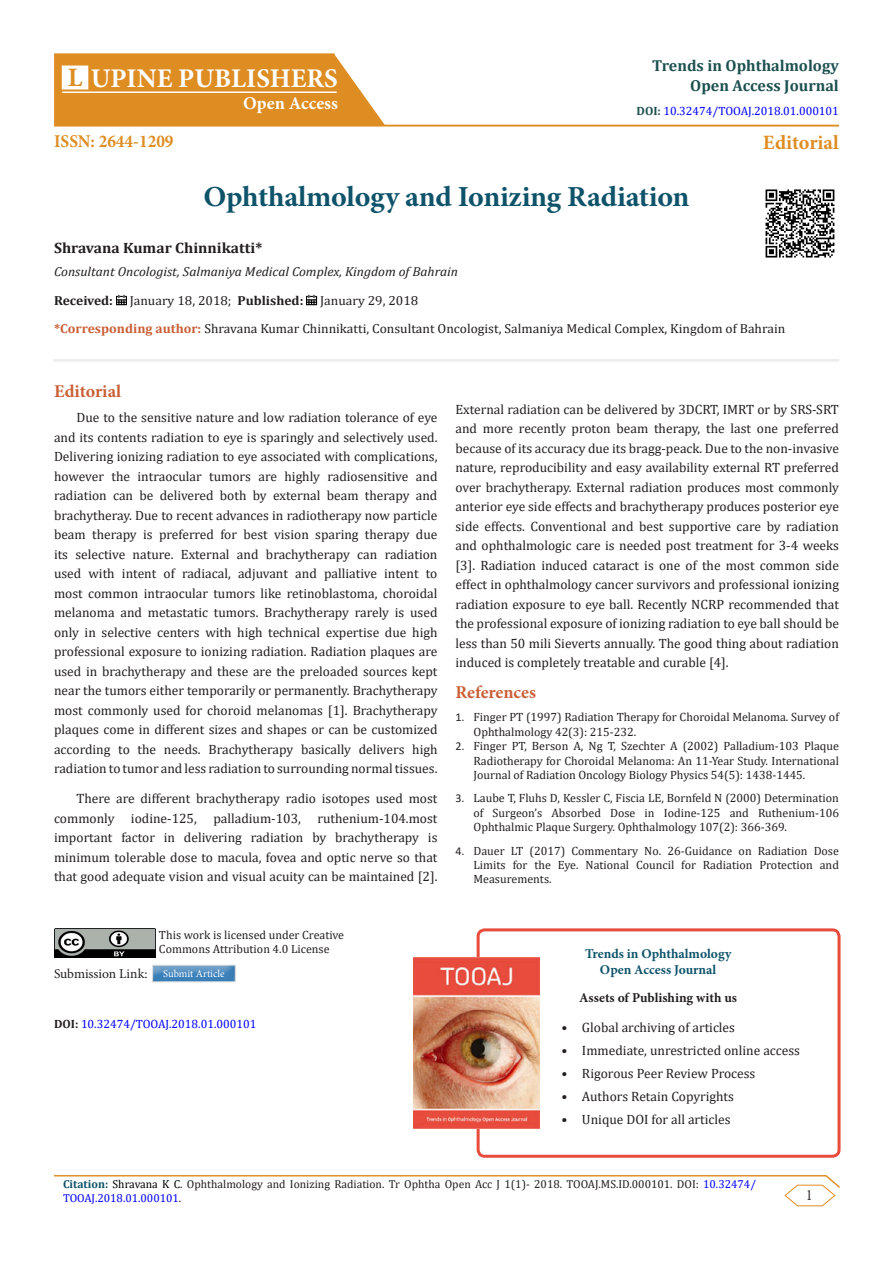
<style>
.page{position:relative;width:893px;height:1263px;background:#fff}
.page>*{position:absolute;margin:0;border:0;box-sizing:border-box;transform-origin:0 0}
.t1{font:700 29.1px "Minion Pro";letter-spacing:-.01em;color:#0e536a}
.t2{font:700 27px "Minion Pro";color:#fff}
.t3{font:700 20.4px "Minion Pro";color:#de8d23}
.t4{font:700 18px "Minion Pro";letter-spacing:-.005em;color:#ca5f37}
.t5{font:700 18px "Minion Pro";color:#de8d23;scale:.96 1}
.t6{font:700 18px "Minion Pro";color:#fff}
.t7{font:700 16.05px "Cambria";color:#1e5050}
.t8{font:15.75px "Minion Pro";color:#231f20;scale:.83 1}
.t9{font:700 15px "Cambria";color:#231f20}
.t10{font:13.5px/19.5px "Cambria";color:#231f20;text-align:justify}
.t11{font:700 13.5px/16.2px "Minion Pro";color:#0e536a;text-align:center}
.t12{font:700 13.5px "Minion Pro";color:#231f20}
.t13{font:13.5px "Minion Pro";color:#231f20}
.t14{font:13.05px "Cambria";color:#231f20}
.t15{font:italic 13.05px "Cambria";color:#231f20}
.t16{font:700 13.05px "Cambria";letter-spacing:-.005em;color:#231f20}
.t17{font:12px/14.4px "Cambria";color:#231f20;text-align:justify}
.t18{font:12px "Cambria";color:#00f}
.t19{font:11.85px "Cambria";color:#231f20}
.t20{font:11.55px/13.8px "Cambria";color:#231f20}
.t21{font:10.5px "Minion Pro";letter-spacing:-.005em;color:#fff}
.s1{font-size:26.55px;color:#de8d23}
.s2{font-weight:700;color:#1e5050}
.s3{font-weight:700}
.s4{font-weight:700;color:#ca5f37}
.s5{font-family:"Calibri"}
.s6{font-weight:700;color:#231f20}
.s7{font-weight:700;color:#0e536a}
.s8{color:#000}
.s9{color:#00f}
</style>
<div class="page">
<hr style="left:54px;top:1175px;width:772px;height:1px;background:#de8d23">
<svg style="left:784px;top:1175px;width:56px;height:31px"></svg>
<svg style="left:116px;top:295px;width:11px;height:10px"></svg>
<svg style="left:306px;top:295px;width:11px;height:10px"></svg>
<hr style="left:54px;top:125px;width:785px;height:2px;background:#de8d23">
<svg style="left:54px;top:53px;width:333px;height:72px;background:#e19738"></svg>
<hr style="left:62px;top:91px;width:275px;height:2px;background:#fff">
<div style="left:63px;top:66px;width:25px;height:23px;background:#fff"></div>
<div style="left:54px;top:359px;width:785px;height:2px;border:1px solid #ecedee"></div>
<img style="left:54px;top:928px;width:102px;height:29px">
<div style="left:150px;top:965px;width:86px;height:18px;background:#231f20;opacity:.19"></div>
<div style="left:477px;top:928px;width:363px;height:230px;border:3px solid #e94c3d;border-radius:7px"></div>
<img style="left:413px;top:958px;width:127px;height:170px">
<img style="left:765px;top:189px;width:70px;height:69px">
<p class="t7" style="left:652px;top:54px;width:188px">Trends in Ophthalmology</p>
<p class="t2" style="left:68px;top:59px;width:272px"><span class="s1">L</span> UPINE PUBLISHERS</p>
<p class="t7" style="left:690px;top:74px;width:150px">Open Access Journal</p>
<p class="t6" style="left:243px;top:90px;width:96px">Open Access</p>
<p class="t18" style="left:637px;top:104px;width:204px"><span class="s2">DOI:</span> 10.32474/TOOAJ.2018.01.000101</p>
<p class="t5" style="left:54px;top:129px;width:126px">ISSN: 2644-1209</p>
<p class="t3" style="left:763px;top:128px;width:77px">Editorial</p>
<p class="t1" style="left:203px;top:176px;width:488px">Ophthalmology and Ionizing Radiation</p>
<p class="t9" style="left:54px;top:237px;width:210px">Shravana Kumar Chinnikatti*</p>
<p class="t15" style="left:54px;top:263px;width:406px">Consultant Oncologist, Salmaniya Medical Complex, Kingdom of Bahrain</p>
<p class="t16" style="left:54px;top:291px;width:60px">Received:</p>
<p class="t14" style="left:130px;top:293px;width:175px">January 18, 2018; <span class="s3">Published:</span></p>
<p class="t14" style="left:320px;top:293px;width:100px">January 29, 2018</p>
<p class="t14" style="left:54px;top:321px;width:733px"><span class="s4">*Corresponding author:</span> Shravana Kumar Chinnikatti, Consultant Oncologist, Salmaniya Medical Complex, Kingdom of Bahrain</p>
<p class="t4" style="left:54px;top:378px;width:69px">Editorial</p>
<p class="t10" style="left:54px;top:408px;width:385px;text-indent:22px">Due to the sensitive nature and low radiation tolerance of eye and its contents radiation to eye is sparingly and selectively used.<br>Delivering ionizing radiation to eye associated with complications, however the intraocular tumors are highly radiosensitive and radiation can be delivered both by external beam therapy and brachytheray. Due to recent advances in radiotherapy now particle beam therapy is preferred for best vision sparing therapy due its selective nature. External and brachytherapy can radiation used with intent of radiacal, adjuvant and palliative intent to most common intraocular tumors like retinoblastoma, choroidal melanoma and metastatic tumors. Brachytherapy rarely is used only in selective centers with high technical expertise due high professional exposure to ionizing radiation. Radiation plaques are used in brachytherapy and these are the preloaded sources kept near the tumors either temporarily or permanently. Brachytherapy most commonly used for choroid melanomas [1]. Brachytherapy plaques come in different sizes and shapes or can be customized according to the needs. Brachytherapy basically delivers high radiation to tumor and less radiation to surrounding normal tissues.</p>
<p class="t10" style="left:54px;top:789px;width:385px;text-indent:22px">There are different brachytherapy radio isotopes used most commonly iodine-125, palladium-103, ruthenium-104.most important factor in delivering radiation by brachytherapy is minimum tolerable dose to macula, fovea and optic nerve so that that good adequate vision and visual acuity can be maintained [2].</p>
<p class="t10" style="left:455px;top:399px;width:385px">External radiation can be delivered by 3DCRT, IMRT or by SRS-SRT and more recently proton beam therapy, the last one preferred because of its accuracy due its bragg-peack. Due to the non-invasive nature, reproducibility and easy availability external RT preferred over brachytherapy. External radiation produces most commonly anterior eye side effects and brachytherapy produces posterior eye side effects. Conventional and best supportive care by radiation and ophthalmologic care is needed post treatment for 3-4 weeks [3]. Radiation induced cataract is one of the most common side effect in ophthalmology cancer survivors and professional ionizing radiation exposure to eye ball. Recently NCRP recommended that the professional exposure of ionizing radiation to eye ball should be less than 50 mili Sieverts annually. The good thing about radiation induced is completely treatable and curable [4].</p>
<p class="t4" style="left:455px;top:679px;width:82px">References</p>
<p class="t17" style="left:473px;top:710px;width:367px;text-indent:-18px"><span class="s5">1.</span> Finger PT (1997) Radiation Therapy for Choroidal Melanoma. Survey of<br>Ophthalmology 42(3): 215-232.</p>
<p class="t17" style="left:473px;top:739px;width:367px;text-indent:-18px"><span class="s5">2.</span> Finger PT, Berson A, Ng T, Szechter A (2002) Palladium-103 Plaque Radiotherapy for Choroidal Melanoma: An 11-Year Study. International Journal of Radiation Oncology Biology Physics 54(5): 1438-1445.</p>
<p class="t17" style="left:473px;top:791px;width:367px;text-indent:-18px"><span class="s5">3.</span> Laube T, Fluhs D, Kessler C, Fiscia LE, Bornfeld N (2000) Determination of Surgeon’s Absorbed Dose in Iodine-125 and Ruthenium-106<br>Ophthalmic Plaque Surgery. Ophthalmology 107(2): 366-369.</p>
<p class="t17" style="left:473px;top:843px;width:367px;text-indent:-18px"><span class="s5">4.</span> Dauer LT (2017) Commentary No. 26-Guidance on Radiation Dose Limits for the Eye. National Council for Radiation Protection and Measurements.</p>
<p class="t19" style="left:159px;top:928px;width:187px">This work is licensed under Creative</p>
<p class="t19" style="left:159px;top:942px;width:172px">Commons Attribution 4.0 License</p>
<p class="t13" style="left:54px;top:964px;width:95px">Submission Link:</p>
<p class="t21" style="left:163px;top:966px;width:63px">Submit Article</p>
<p class="t18" style="left:54px;top:1016px;width:204px"><span class="s6">DOI:</span> 10.32474/TOOAJ.2018.01.000101</p>
<p class="t11" style="left:585px;top:945px;width:148px">Trends in Ophthalmology<br>Open Access Journal</p>
<p class="t12" style="left:579px;top:988px;width:159px">Assets of Publishing with us</p>
<p class="t10" style="left:561px;top:1017px;width:175px">• Global archiving of articles</p>
<p class="t10" style="left:561px;top:1040px;width:240px">• Immediate, unrestricted online access</p>
<p class="t10" style="left:561px;top:1064px;width:195px">• Rigorous Peer Review Process</p>
<p class="t10" style="left:561px;top:1087px;width:174px">• Authors Retain Copyrights</p>
<p class="t10" style="left:561px;top:1110px;width:171px">• Unique DOI for all articles</p>
<p class="t20" style="left:63px;top:1177px;width:694px"><span class="s7">Citation:</span> <span class="s8">Shravana K C</span>. Ophthalmology and Ionizing Radiation. Tr Ophtha Open Acc J 1(1)- 2018. TOOAJ.MS.ID.000101. DOI: <span class="s9">10.32474/<br>TOOAJ.2018.01.000101</span>.</p>
<p class="t8" style="left:806px;top:1184px;width:9px">1</p>
</div>
